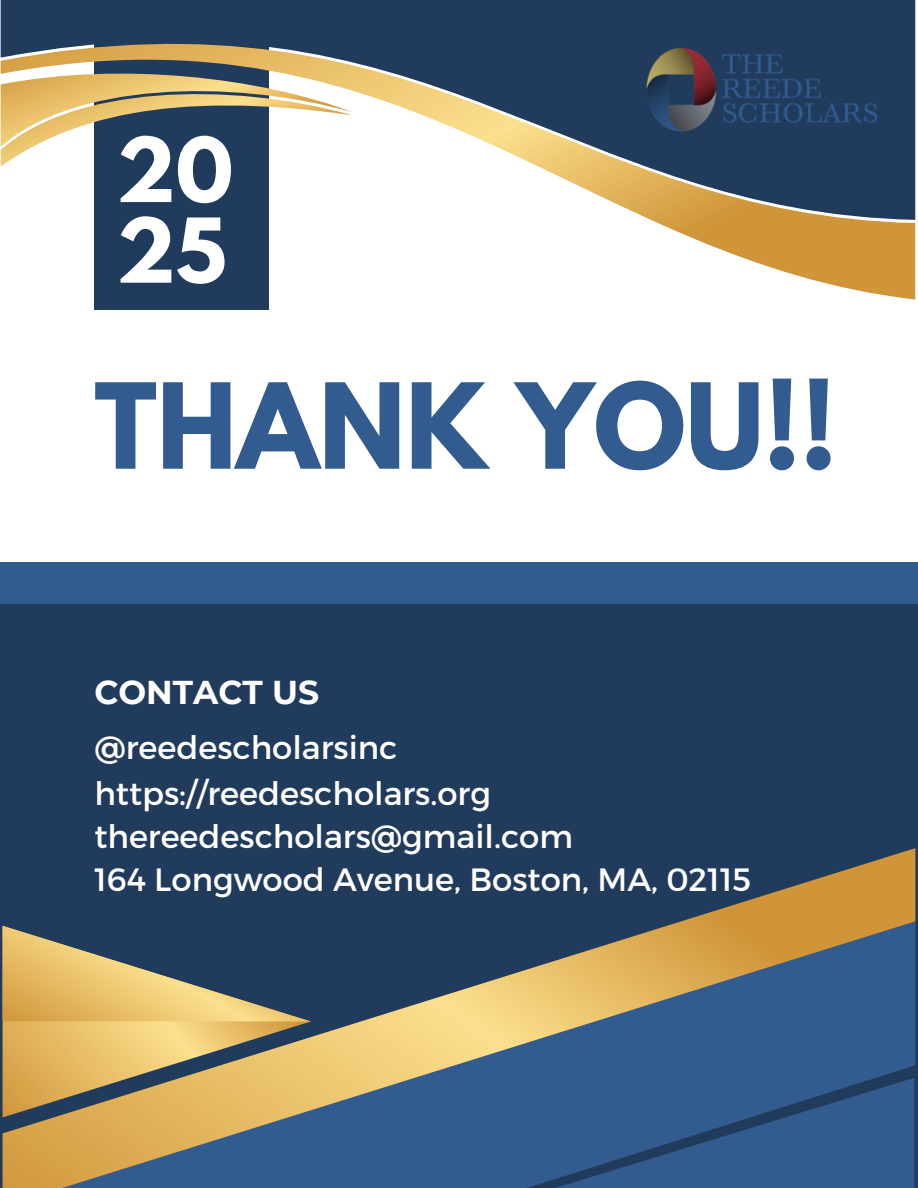
<style>
.page{position:relative;width:918px;height:1188px;background:#fff}
.page>*{position:absolute;margin:0;border:0;box-sizing:border-box;transform-origin:0 0}
.t1{font:700 104.85px "League Spartan";color:#325b8f}
.t2{font:700 79.05px "League Spartan";color:#fff}
.t3{font:700 33px "Montserrat";color:#fff}
.t4{font:32.25px "Montserrat";color:#fff}
</style>
<div class="page">
<div style="left:0;top:604px;width:918px;height:584px;background:#213b5d"></div>
<svg style="left:3px;top:848px;width:912px;height:340px"></svg>
<svg style="left:3px;top:1021px;width:308px;height:96px;background:#c9a965"></svg>
<svg style="left:3px;top:926px;width:308px;height:95px"></svg>
<svg style="left:415px;top:1078px;width:499px;height:110px;background:#30588b"></svg>
<div style="left:94px;top:0;width:175px;height:310px;background:#213b5d"></div>
<svg style="left:651px;top:220px;width:264px;height:79px;fill:#d09539"></svg>
<svg style="left:1px;top:0;width:914px;height:220px;fill:#213b5d"></svg>
<svg style="left:1px;top:61px;width:351px;height:106px"></svg>
<div style="left:0;top:563px;width:918px;height:41px;background:#325b8f"></div>
<img style="left:647px;top:47px;width:230px;height:85px">
<p class="t2" style="left:116px;top:131px;width:118px">20</p>
<p class="t2" style="left:116px;top:212px;width:112px">25</p>
<p class="t1" style="left:94px;top:374px;width:744px">THANK YOU!!</p>
<p class="t3" style="left:94px;top:672px;width:226px">CONTACT US</p>
<h1 class="t4" style="left:94px;top:727px;width:305px">@reedescholarsinc</h1>
<h2 class="t4" style="left:94px;top:772px;width:398px">https://reedescholars.org</h2>
<p class="t4" style="left:94px;top:815px;width:480px">thereedescholars@gmail.com</p>
<p class="t4" style="left:94px;top:858px;width:658px">164 Longwood Avenue, Boston, MA, 02115</p>
</div>
